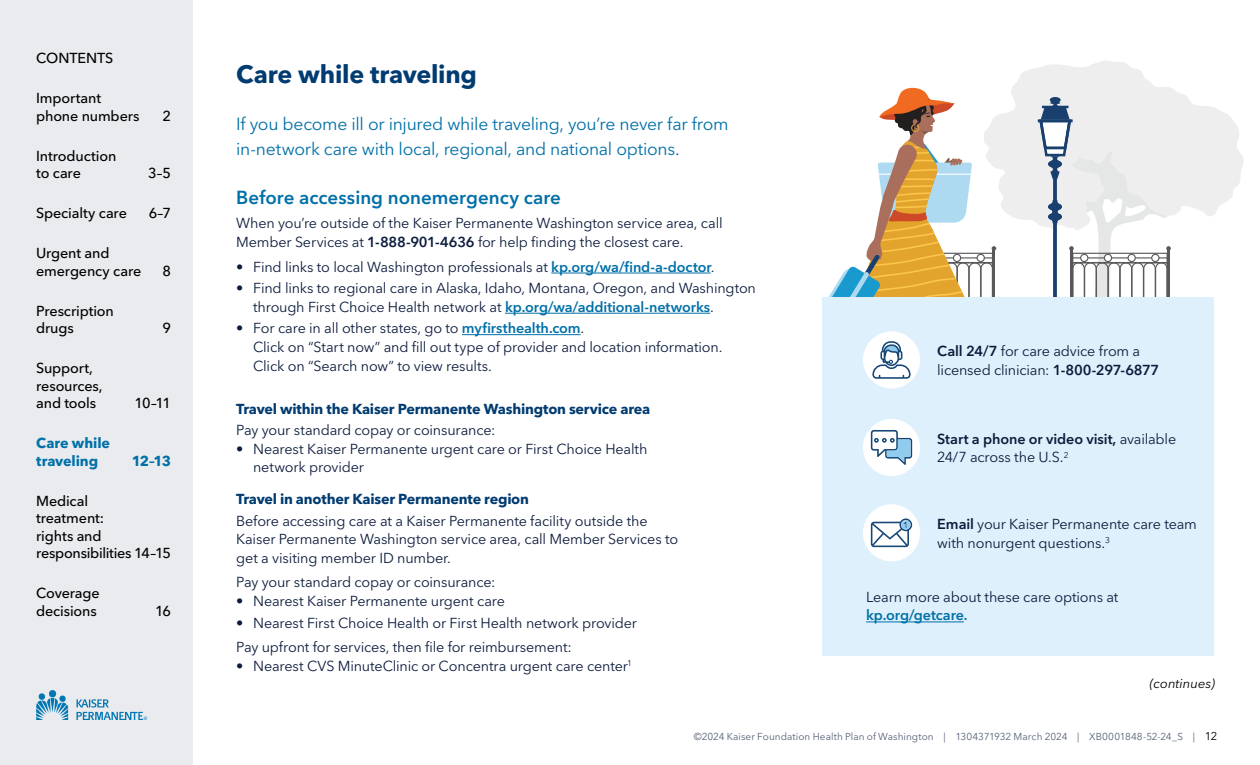
<style>
.page{position:relative;width:1260px;height:765px;background:#fff}
.page>*{position:absolute;margin:0;border:0;box-sizing:border-box;transform-origin:0 0}
.t1{font:700 25px "Avenir Next LT Pro";letter-spacing:-.01em;color:#003b71}
.t2{font:600 18.75px "Avenir Next LT Pro";color:#0070a8}
.t3{font:17.5px/25px "Avenir Next LT Pro";letter-spacing:-.015em;color:#0070a8}
.t4{font:14.38px/18.8px "Avenir Next LT Pro";letter-spacing:-.01em;color:#0d1c3d}
.t5{font:500 14.38px/17.5px "Avenir Next LT Pro";letter-spacing:-.01em;color:#000}
.t6{font:700 14.38px "Avenir Next LT Pro";letter-spacing:-.015em;color:#003b71}
.t7{font:700 14.38px/17.5px "Avenir Next LT Pro";letter-spacing:-.005em;color:#0070a8}
.t8{font:italic 13.12px "Avenir Next LT Pro";color:#000}
.t9{font:10px "Avenir Next LT Pro";letter-spacing:.005em;color:#566077}
.s1{font-weight:600}
.s2{font-weight:600;color:#0070a8}
.s3{font-size:11.25px;color:#000}
</style>
<div class="page">
<div style="left:0;top:0;width:193px;height:765px;background:#e9ebee"></div>
<hr style="left:551px;top:273px;width:160px;height:1px;background:#0070a8">
<hr style="left:505px;top:313px;width:205px;height:1px;background:#0070a8">
<hr style="left:462px;top:334px;width:119px;height:1px;background:#0070a8">
<svg style="left:36px;top:693px;width:32px;height:27px"></svg>
<div style="left:49px;top:690px;width:7px;height:7px;background:#0178b4;border-radius:50%"></div>
<svg style="left:77px;top:699px;width:70px;height:21px"></svg>
<svg style="left:1049px;top:230px;width:165px;height:68px"></svg>
<svg style="left:996px;top:61px;width:248px;height:169px;fill:#efeeef"></svg>
<div style="left:1114px;top:154px;width:20px;height:20px;background:#efeeef;border-radius:50%"></div>
<div style="left:1075px;top:137px;width:22px;height:22px;background:#efeeef;border-radius:50%"></div>
<div style="left:1092px;top:152px;width:12px;height:12px;background:#efeeef;border-radius:50%"></div>
<div style="left:1057px;top:142px;width:23px;height:23px;background:#efeeef;border-radius:50%"></div>
<div style="left:1084px;top:173px;width:17px;height:18px;background:#efeeef;border-radius:50%"></div>
<div style="left:1069px;top:198px;width:18px;height:18px;background:#efeeef;border-radius:50%"></div>
<hr style="left:1073px;top:257px;width:94px;height:2px;background:#59595c">
<svg style="left:1073px;top:263px;width:94px;height:35px"></svg>
<div style="left:1072px;top:253px;width:96px;height:10px;border:1px solid #59595c"></div>
<div style="left:1081px;top:254px;width:7px;height:8px;background:#fff;border-radius:50%"></div>
<div style="left:1080px;top:254px;width:8px;height:8px;border:1px solid #59595c;border-radius:50%"></div>
<div style="left:1104px;top:254px;width:8px;height:8px;background:#fff;border-radius:50%"></div>
<div style="left:1104px;top:254px;width:8px;height:8px;border:1px solid #59595c;border-radius:50%"></div>
<div style="left:1128px;top:254px;width:7px;height:8px;background:#fff;border-radius:50%"></div>
<div style="left:1128px;top:254px;width:8px;height:8px;border:1px solid #59595c;border-radius:50%"></div>
<div style="left:1152px;top:254px;width:7px;height:8px;background:#fff;border-radius:50%"></div>
<div style="left:1151px;top:254px;width:9px;height:8px;border:1px solid #59595c;border-radius:50%"></div>
<hr style="left:1167px;top:250px;width:3px;height:51px;background:#59595c">
<svg style="left:1166px;top:246px;width:5px;height:5px"></svg>
<hr style="left:1070px;top:250px;width:3px;height:51px;background:#59595c">
<svg style="left:1069px;top:246px;width:5px;height:5px"></svg>
<svg style="left:827px;top:87px;width:169px;height:211px"></svg>
<div style="left:1050px;top:97px;width:11px;height:6px;background:#193f6f;border-radius:50%"></div>
<div style="left:1048px;top:160px;width:14px;height:8px;background:#193f6f;border-radius:50%"></div>
<svg style="left:1037px;top:102px;width:36px;height:59px"></svg>
<div style="left:1048px;top:203px;width:14px;height:8px;background:#193f6f;border-radius:50%"></div>
<div style="left:1048px;top:213px;width:14px;height:8px;background:#193f6f;border-radius:50%"></div>
<svg style="left:1051px;top:199px;width:8px;height:26px"></svg>
<svg style="left:1053px;top:179px;width:4px;height:119px"></svg>
<svg style="left:1050px;top:167px;width:10px;height:12px"></svg>
<div style="left:823px;top:298px;width:391px;height:358px;background:#def0fb"></div>
<div style="left:863px;top:331px;width:57px;height:58px;background:#fff;border-radius:50%"></div>
<svg style="left:872px;top:341px;width:39px;height:38px"></svg>
<div style="left:863px;top:419px;width:57px;height:57px;background:#fff;border-radius:50%"></div>
<svg style="left:871px;top:430px;width:41px;height:35px"></svg>
<div style="left:863px;top:504px;width:57px;height:57px;background:#fff;border-radius:50%"></div>
<svg style="left:871px;top:518px;width:41px;height:29px"></svg>
<hr style="left:866px;top:622px;width:98px;height:1px;background:#0070a8">
<p class="t5" style="left:36px;top:49px;width:79px">CONTENTS</p>
<p class="t5" style="left:36px;top:90px;width:105px">Important phone numbers</p>
<p class="t5" style="left:163px;top:107px;width:10px">2</p>
<p class="t5" style="left:36px;top:147px;width:82px">Introduction to care</p>
<p class="t5" style="left:148px;top:165px;width:25px">3–5</p>
<p class="t5" style="left:36px;top:205px;width:92px">Specialty care</p>
<p class="t5" style="left:149px;top:205px;width:24px">6–7</p>
<p class="t5" style="left:36px;top:245px;width:107px">Urgent and emergency care</p>
<p class="t5" style="left:163px;top:262px;width:10px">8</p>
<p class="t5" style="left:36px;top:302px;width:79px">Prescription drugs</p>
<p class="t5" style="left:36px;top:360px;width:68px">Support, resources, and tools</p>
<p class="t5" style="left:163px;top:320px;width:10px">9</p>
<p class="t5" style="left:135px;top:395px;width:38px">10–11</p>
<p class="t7" style="left:36px;top:435px;width:76px">Care while traveling</p>
<p class="t7" style="left:132px;top:452px;width:41px">12–13</p>
<p class="t5" style="left:36px;top:492px;width:136px">Medical<br>treatment:<br>rights and responsibilities 14–15</p>
<p class="t5" style="left:36px;top:585px;width:65px">Coverage decisions</p>
<p class="t5" style="left:155px;top:602px;width:17px">16</p>
<h2 class="t1" style="left:236px;top:59px;width:242px">Care while traveling</h2>
<p class="t3" style="left:236px;top:112px;width:494px">If you become ill or injured while traveling, you’re never far from in-network care with local, regional, and national options.</p>
<h3 class="t2" style="left:236px;top:186px;width:326px">Before accessing nonemergency care</h3>
<p class="t4" style="left:236px;top:214px;width:488px">When you’re outside of the Kaiser Permanente Washington service area, call<br>Member Services at <span class="s1">1-888-901-4636</span> for help finding the closest care.</p>
<p class="t4" style="left:236px;top:257px;width:480px">• Find links to local Washington professionals at <span class="s2">kp.org/wa/find-a-doctor</span>.</p>
<p class="t4" style="left:253px;top:279px;width:504px;text-indent:-17px">• Find links to regional care in Alaska, Idaho, Montana, Oregon, and Washington through First Choice Health network at <span class="s2">kp.org/wa/additional-networks</span>.</p>
<p class="t4" style="left:236px;top:319px;width:350px">• For care in all other states, go to <span class="s2">myfirsthealth.com</span>.</p>
<p class="t4" style="left:253px;top:338px;width:471px">Click on “Start now” and fill out type of provider and location information.</p>
<p class="t4" style="left:253px;top:356px;width:240px">Click on “Search now” to view results.</p>
<h4 class="t6" style="left:236px;top:400px;width:416px">Travel within the Kaiser Permanente Washington service area</h4>
<p class="t4" style="left:236px;top:421px;width:261px">Pay your standard copay or coinsurance:</p>
<p class="t4" style="left:253px;top:439px;width:396px;text-indent:-17px">• Nearest Kaiser Permanente urgent care or First Choice Health network provider</p>
<h4 class="t6" style="left:236px;top:490px;width:294px">Travel in another Kaiser Permanente region</h4>
<p class="t4" style="left:236px;top:511px;width:443px">Before accessing care at a Kaiser Permanente facility outside the<br>Kaiser Permanente Washington service area, call Member Services to get a visiting member ID number.</p>
<p class="t4" style="left:236px;top:573px;width:261px">Pay your standard copay or coinsurance:</p>
<p class="t4" style="left:236px;top:592px;width:270px">• Nearest Kaiser Permanente urgent care</p>
<p class="t4" style="left:236px;top:613px;width:402px">• Nearest First Choice Health or First Health network provider</p>
<p class="t4" style="left:236px;top:638px;width:337px">Pay upfront for services, then file for reimbursement:</p>
<p class="t4" style="left:236px;top:656px;width:397px">• Nearest CVS MinuteClinic or Concentra urgent care center<sup>1</sup></p>
<p class="t4" style="left:937px;top:342px;width:224px"><span class="s1">Call 24/7</span> for care advice from a licensed clinician: <span class="s1">1-800-297-6877</span></p>
<p class="t4" style="left:937px;top:429px;width:241px"><span class="s1">Start a phone or video visit,</span> available<br>24/7 across the U.S.<sup>2</sup></p>
<p class="t4" style="left:937px;top:515px;width:261px"><span class="s1">Email</span> your Kaiser Permanente care team with nonurgent questions.<sup>3</sup></p>
<p class="t4" style="left:866px;top:587px;width:254px">Learn more about these care options at <span class="s2">kp.org/getcare.</span></p>
<p class="t8" style="left:1150px;top:675px;width:67px">(continues)</p>
<p class="t9" style="left:694px;top:731px;width:525px">©2024 Kaiser Foundation Health Plan of Washington | 1304371932 March 2024 | XB0001848-52-24_S | <span class="s3">12</span></p>
</div>
